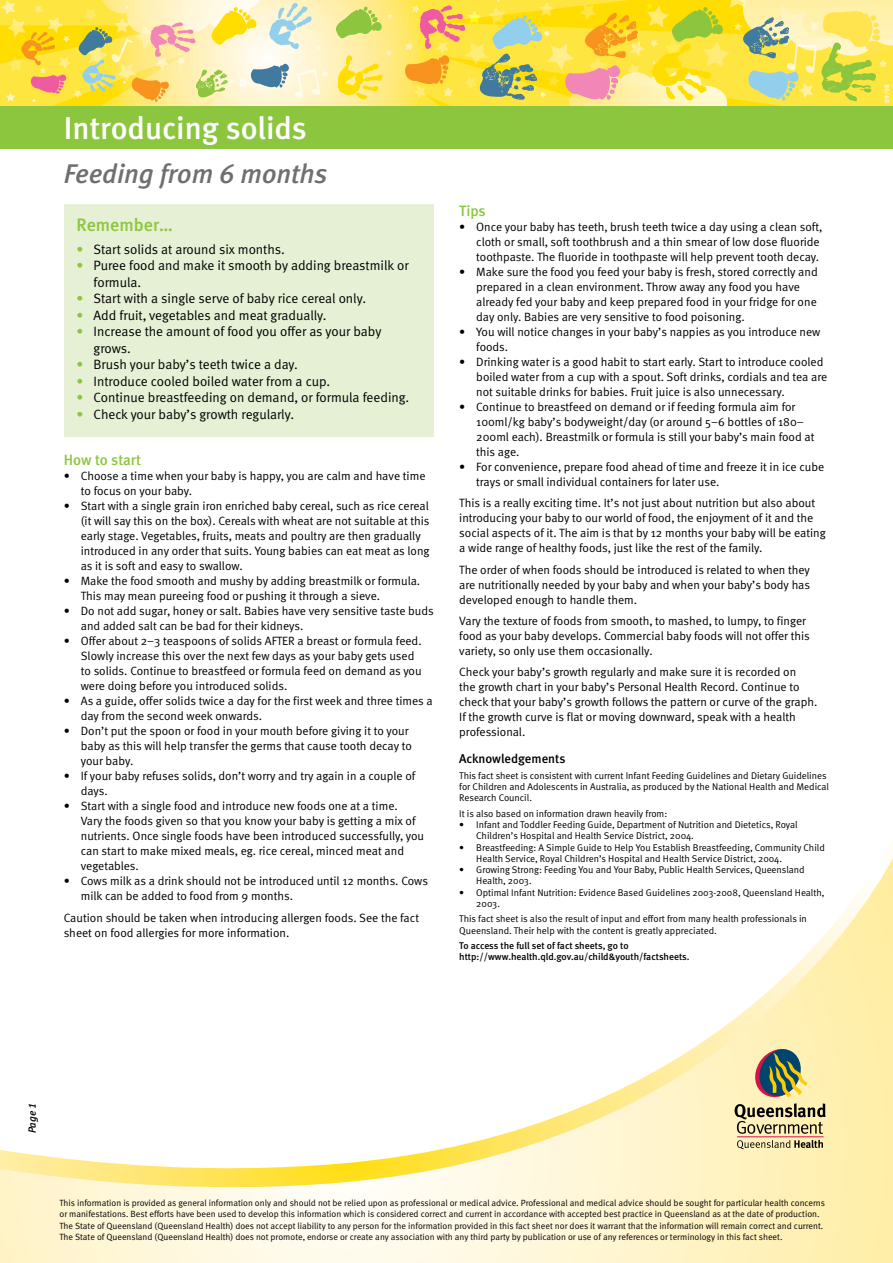
<style>
.page{position:relative;width:893px;height:1263px;background:#fff}
.page>*{position:absolute;margin:0;border:0;box-sizing:border-box;transform-origin:0 0}
.t1{font:31.5px "Meta Medium CELF";color:#fff}
.t2{font:italic 27px "Meta Medium CELF";color:#6d6f71}
.t3{font:18px "Meta Medium CE";color:#8cc63f}
.t4{font:15px "Meta Medium CE";letter-spacing:-.005em;color:#8cc63f}
.t5{font:13.5px/16.5px "Meta Normal CE";color:#000}
.t6{font:12.75px "Meta Medium CE";color:#000}
.t7{font:12px/15px "Meta Normal CE";color:#000}
.t8{font:italic 10.5px "Meta Medium CELF";color:#000}
.t9{font:9.75px/11.2px "Meta Normal CE";color:#000}
.t10{font:9.75px/11.2px "Meta Medium CE";color:#000}
.t11{font:9px/11.2px "Meta Normal CE";color:#000}
.t12{font:6.75px "Meta Medium CELF";color:#fff}
.s1{color:#8cc63f}
</style>
<div class="page">
<svg style="left:0;top:858px;width:893px;height:405px"></svg>
<svg style="left:737px;top:1140px;width:86px;height:9px"></svg>
<hr style="left:737px;top:1136px;width:87px;height:1px;background:#d71249">
<svg style="left:735px;top:1045px;width:90px;height:89px;background:#c0b78d"></svg>
<svg style="left:1px;top:0;width:327px;height:106px;background:#f3e188"></svg>
<svg style="left:336px;top:7px;width:57px;height:32px;background:#cbda6c"></svg>
<svg style="left:337px;top:50px;width:55px;height:50px;background:#ffe86e"></svg>
<svg style="left:401px;top:0;width:492px;height:106px;background:#edd859"></svg>
<div style="left:0;top:106px;width:893px;height:43px;background:#8cc63f"></div>
<div style="left:64px;top:204px;width:370px;height:233px;background:#e5f0d4"></div>
<h1 class="t1" style="left:64px;top:109px;width:245px">Introducing solids</h1>
<h2 class="t2" style="left:64px;top:157px;width:265px">Feeding from 6 months</h2>
<h3 class="t3" style="left:77px;top:213px;width:98px">Remember…</h3>
<p class="t5" style="left:77px;top:241px;width:210px"><span class="s1">•</span> Start solids at around six months.</p>
<p class="t5" style="left:94px;top:257px;width:316px;text-indent:-17px"><span class="s1">•</span> Puree food and make it smooth by adding breastmilk or formula.</p>
<p class="t5" style="left:77px;top:290px;width:291px"><span class="s1">•</span> Start with a single serve of baby rice cereal only.</p>
<p class="t5" style="left:77px;top:307px;width:252px"><span class="s1">•</span> Add fruit, vegetables and meat gradually.</p>
<p class="t5" style="left:94px;top:323px;width:289px;text-indent:-17px"><span class="s1">•</span> Increase the amount of food you offer as your baby grows.</p>
<p class="t5" style="left:77px;top:356px;width:223px"><span class="s1">•</span> Brush your baby’s teeth twice a day.</p>
<p class="t5" style="left:77px;top:373px;width:255px"><span class="s1">•</span> Introduce cooled boiled water from a cup.</p>
<p class="t5" style="left:77px;top:389px;width:334px"><span class="s1">•</span> Continue breastfeeding on demand, or formula feeding.</p>
<p class="t5" style="left:77px;top:406px;width:219px"><span class="s1">•</span> Check your baby’s growth regularly.</p>
<p class="t4" style="left:64px;top:451px;width:79px">How to start</p>
<p class="t7" style="left:81px;top:469px;width:346px;text-indent:-17px">• Choose a time when your baby is happy, you are calm and have time to focus on your baby.</p>
<p class="t7" style="left:81px;top:499px;width:350px;text-indent:-17px">• Start with a single grain iron enriched baby cereal, such as rice cereal (it will say this on the box). Cereals with wheat are not suitable at this early stage. Vegetables, fruits, meats and poultry are then gradually introduced in any order that suits. Young babies can eat meat as long as it is soft and easy to swallow.</p>
<p class="t7" style="left:81px;top:574px;width:341px;text-indent:-17px">• Make the food smooth and mushy by adding breastmilk or formula.<br>This may mean pureeing food or pushing it through a sieve.</p>
<p class="t7" style="left:81px;top:604px;width:355px;text-indent:-17px">• Do not add sugar, honey or salt. Babies have very sensitive taste buds and added salt can be bad for their kidneys.</p>
<p class="t7" style="left:81px;top:634px;width:342px;text-indent:-17px">• Offer about 2–3 teaspoons of solids AFTER a breast or formula feed.<br>Slowly increase this over the next few days as your baby gets used to solids. Continue to breastfeed or formula feed on demand as you were doing before you introduced solids.</p>
<p class="t7" style="left:81px;top:694px;width:354px;text-indent:-17px">• As a guide, offer solids twice a day for the first week and three times a day from the second week onwards.</p>
<p class="t7" style="left:81px;top:724px;width:333px;text-indent:-17px">• Don’t put the spoon or food in your mouth before giving it to your baby as this will help transfer the germs that cause tooth decay to your baby.</p>
<p class="t7" style="left:81px;top:769px;width:336px;text-indent:-17px">• If your baby refuses solids, don’t worry and try again in a couple of days.</p>
<p class="t7" style="left:81px;top:799px;width:345px;text-indent:-17px">• Start with a single food and introduce new foods one at a time.<br>Vary the foods given so that you know your baby is getting a mix of nutrients. Once single foods have been introduced successfully, you can start to make mixed meals, eg. rice cereal, minced meat and vegetables.</p>
<p class="t7" style="left:81px;top:874px;width:349px;text-indent:-17px">• Cows milk as a drink should not be introduced until 12 months. Cows milk can be added to food from 9 months.</p>
<p class="t7" style="left:64px;top:910px;width:357px">Caution should be taken when introducing allergen foods. See the fact sheet on food allergies for more information.</p>
<p class="t4" style="left:459px;top:201px;width:28px">Tips</p>
<p class="t7" style="left:476px;top:219px;width:347px;text-indent:-17px">• Once your baby has teeth, brush teeth twice a day using a clean soft, cloth or small, soft toothbrush and a thin smear of low dose fluoride toothpaste. The fluoride in toothpaste will help prevent tooth decay.</p>
<p class="t7" style="left:476px;top:264px;width:343px;text-indent:-17px">• Make sure the food you feed your baby is fresh, stored correctly and prepared in a clean environment. Throw away any food you have already fed your baby and keep prepared food in your fridge for one day only. Babies are very sensitive to food poisoning.</p>
<p class="t7" style="left:476px;top:324px;width:346px;text-indent:-17px">• You will notice changes in your baby’s nappies as you introduce new foods.</p>
<p class="t7" style="left:476px;top:354px;width:352px;text-indent:-17px">• Drinking water is a good habit to start early. Start to introduce cooled boiled water from a cup with a spout. Soft drinks, cordials and tea are not suitable drinks for babies. Fruit juice is also unnecessary.</p>
<p class="t7" style="left:476px;top:399px;width:340px;text-indent:-17px">• Continue to breastfeed on demand or if feeding formula aim for 100ml/kg baby’s bodyweight/day (or around 5–6 bottles of 180– 200ml each). Breastmilk or formula is still your baby’s main food at this age.</p>
<p class="t7" style="left:476px;top:459px;width:349px;text-indent:-17px">• For convenience, prepare food ahead of time and freeze it in ice cube trays or small individual containers for later use.</p>
<p class="t7" style="left:459px;top:496px;width:368px">This is a really exciting time. It’s not just about nutrition but also about introducing your baby to our world of food, the enjoyment of it and the social aspects of it. The aim is that by 12 months your baby will be eating a wide range of healthy foods, just like the rest of the family.</p>
<p class="t7" style="left:459px;top:562px;width:352px;text-align:justify">The order of when foods should be introduced is related to when they are nutritionally needed by your baby and when your baby’s body has developed enough to handle them.</p>
<p class="t7" style="left:459px;top:613px;width:352px">Vary the texture of foods from smooth, to mashed, to lumpy, to finger food as your baby develops. Commercial baby foods will not offer this variety, so only use them occasionally.</p>
<p class="t7" style="left:459px;top:665px;width:360px">Check your baby’s growth regularly and make sure it is recorded on<br>the growth chart in your baby’s Personal Health Record. Continue to check that your baby’s growth follows the pattern or curve of the graph.<br>If the growth curve is flat or moving downward, speak with a health professional.</p>
<p class="t6" style="left:459px;top:751px;width:108px">Acknowledgements</p>
<p class="t9" style="left:459px;top:770px;width:371px">This fact sheet is consistent with current Infant Feeding Guidelines and Dietary Guidelines for Children and Adolescents in Australia, as produced by the National Health and Medical<br>Research Council.</p>
<p class="t9" style="left:459px;top:808px;width:210px">It is also based on information drawn heavily from:</p>
<p class="t9" style="left:476px;top:819px;width:323px;text-indent:-17px">• Infant and Toddler Feeding Guide, Department of Nutrition and Dietetics, Royal<br>Children’s Hospital and Health Service District, 2004.</p>
<p class="t9" style="left:476px;top:842px;width:350px;text-indent:-17px">• Breastfeeding: A Simple Guide to Help You Establish Breastfeeding, Community Child<br>Health Service, Royal Children’s Hospital and Health Service District, 2004.</p>
<p class="t9" style="left:476px;top:864px;width:330px;text-indent:-17px">• Growing Strong: Feeding You and Your Baby, Public Health Services, Queensland<br>Health, 2003.</p>
<p class="t9" style="left:476px;top:887px;width:350px;text-indent:-17px">• Optimal Infant Nutrition: Evidence Based Guidelines 2003-2008, Queensland Health,<br>2003.</p>
<p class="t9" style="left:459px;top:913px;width:349px">This fact sheet is also the result of input and effort from many health professionals in<br>Queensland. Their help with the content is greatly appreciated.</p>
<p class="t10" style="left:459px;top:940px;width:232px">To access the full set of fact sheets, go to http://www.health.qld.gov.au/child&amp;youth/factsheets.</p>
<p class="t12" style="left:883px;top:103px;width:20px;rotate:-90deg">09/08</p>
<p class="t8" style="left:26px;top:1133px;width:32px;rotate:-90deg">Page 1</p>
<p class="t11" style="left:60px;top:1197px;width:767px">This information is provided as general information only and should not be relied upon as professional or medical advice. Professional and medical advice should be sought for particular health concerns or manifestations. Best efforts have been used to develop this information which is considered correct and current in accordance with accepted best practice in Queensland as at the date of production.<br>The State of Queensland (Queensland Health) does not accept liability to any person for the information provided in this fact sheet nor does it warrant that the information will remain correct and current.<br>The State of Queensland (Queensland Health) does not promote, endorse or create any association with any third party by publication or use of any references or terminology in this fact sheet.</p>
</div>
